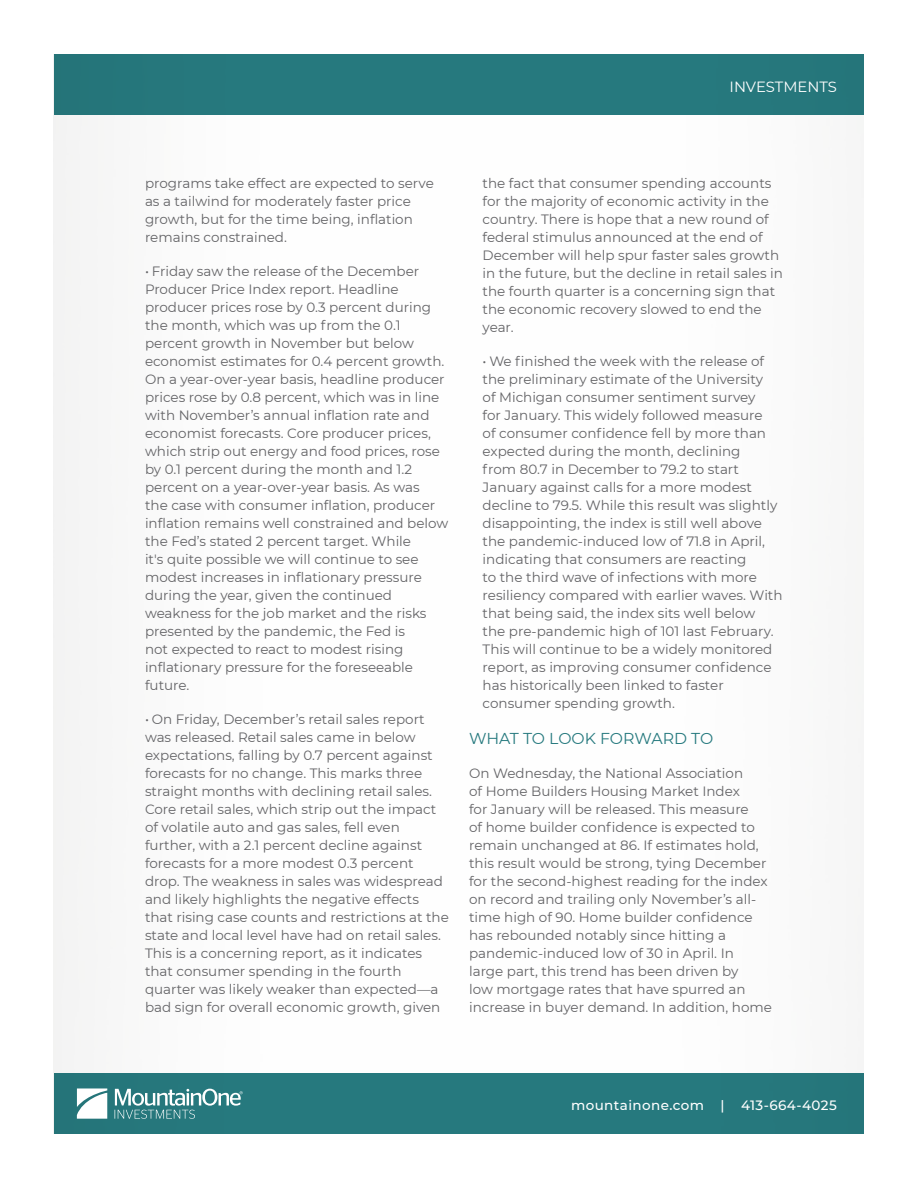
<style>
.page{position:relative;width:918px;height:1188px;background:#fff}
.page>*{position:absolute;margin:0;border:0;box-sizing:border-box;transform-origin:0 0}
.Bullets_2{font:15.75px "Montserrat";letter-spacing:-.005em;color:#277a7f}
.t1{font:14.85px "Montserrat";color:#fff}
.Bullets_2-2{font:13.5px/18px "Montserrat";color:#636366}
.t2{font:500 13.5px "Montserrat";letter-spacing:.03em;color:#fff}
</style>
<div class="page">
<div style="left:54px;top:1073px;width:810px;height:61px;background:#277a7f"></div>
<div style="left:54px;top:54px;width:810px;height:61px;background:#277a7f"></div>
<svg style="left:77px;top:1088px;width:30px;height:31px"></svg>
<svg style="left:115px;top:1089px;width:128px;height:30px"></svg>
<p class="t1" style="left:730px;top:76px;width:109px">INVESTMENTS</p>
<p class="Bullets_2-2" style="left:145px;top:174px;width:290px">programs take effect are expected to serve as a tailwind for moderately faster price growth, but for the time being, inflation remains constrained.</p>
<p class="Bullets_2-2" style="left:145px;top:262px;width:305px">• Friday saw the release of the December Producer Price Index report. Headline producer prices rose by 0.3 percent during the month, which was up from the 0.1 percent growth in November but below economist estimates for 0.4 percent growth.<br>On a year-over-year basis, headline producer prices rose by 0.8 percent, which was in line with November’s annual inflation rate and economist forecasts. Core producer prices, which strip out energy and food prices, rose by 0.1 percent during the month and 1.2 percent on a year-over-year basis. As was<br>the case with consumer inflation, producer inflation remains well constrained and below the Fed’s stated 2 percent target. While<br>it's quite possible we will continue to see modest increases in inflationary pressure during the year, given the continued weakness for the job market and the risks presented by the pandemic, the Fed is<br>not expected to react to modest rising inflationary pressure for the foreseeable future.</p>
<p class="Bullets_2-2" style="left:145px;top:710px;width:305px">• On Friday, December’s retail sales report was released. Retail sales came in below expectations, falling by 0.7 percent against forecasts for no change. This marks three straight months with declining retail sales.<br>Core retail sales, which strip out the impact of volatile auto and gas sales, fell even further, with a 2.1 percent decline against forecasts for a more modest 0.3 percent drop. The weakness in sales was widespread and likely highlights the negative effects that rising case counts and restrictions at the state and local level have had on retail sales.<br>This is a concerning report, as it indicates that consumer spending in the fourth quarter was likely weaker than expected—a bad sign for overall economic growth, given</p>
<p class="Bullets_2-2" style="left:483px;top:174px;width:302px">the fact that consumer spending accounts for the majority of economic activity in the country. There is hope that a new round of federal stimulus announced at the end of December will help spur faster sales growth in the future, but the decline in retail sales in the fourth quarter is a concerning sign that the economic recovery slowed to end the year.</p>
<p class="Bullets_2-2" style="left:483px;top:352px;width:301px">• We finished the week with the release of the preliminary estimate of the University<br>of Michigan consumer sentiment survey<br>for January. This widely followed measure<br>of consumer confidence fell by more than expected during the month, declining<br>from 80.7 in December to 79.2 to start January against calls for a more modest decline to 79.5. While this result was slightly disappointing, the index is still well above the pandemic-induced low of 71.8 in April, indicating that consumers are reacting<br>to the third wave of infections with more resiliency compared with earlier waves. With that being said, the index sits well below<br>the pre-pandemic high of 101 last February.<br>This will continue to be a widely monitored report, as improving consumer confidence has historically been linked to faster consumer spending growth.</p>
<p class="Bullets_2" style="left:469px;top:728px;width:246px">WHAT TO LOOK FORWARD TO</p>
<p class="Bullets_2-2" style="left:469px;top:764px;width:304px">On Wednesday, the National Association<br>of Home Builders Housing Market Index<br>for January will be released. This measure<br>of home builder confidence is expected to remain unchanged at 86. If estimates hold, this result would be strong, tying December for the second-highest reading for the index on record and trailing only November’s all&shy;time high of 90. Home builder confidence has rebounded notably since hitting a pandemic-induced low of 30 in April. In<br>large part, this trend has been driven by<br>low mortgage rates that have spurred an increase in buyer demand. In addition, home</p>
<p class="t2" style="left:571px;top:1096px;width:267px">mountainone.com | 413-664-4025</p>
</div>
